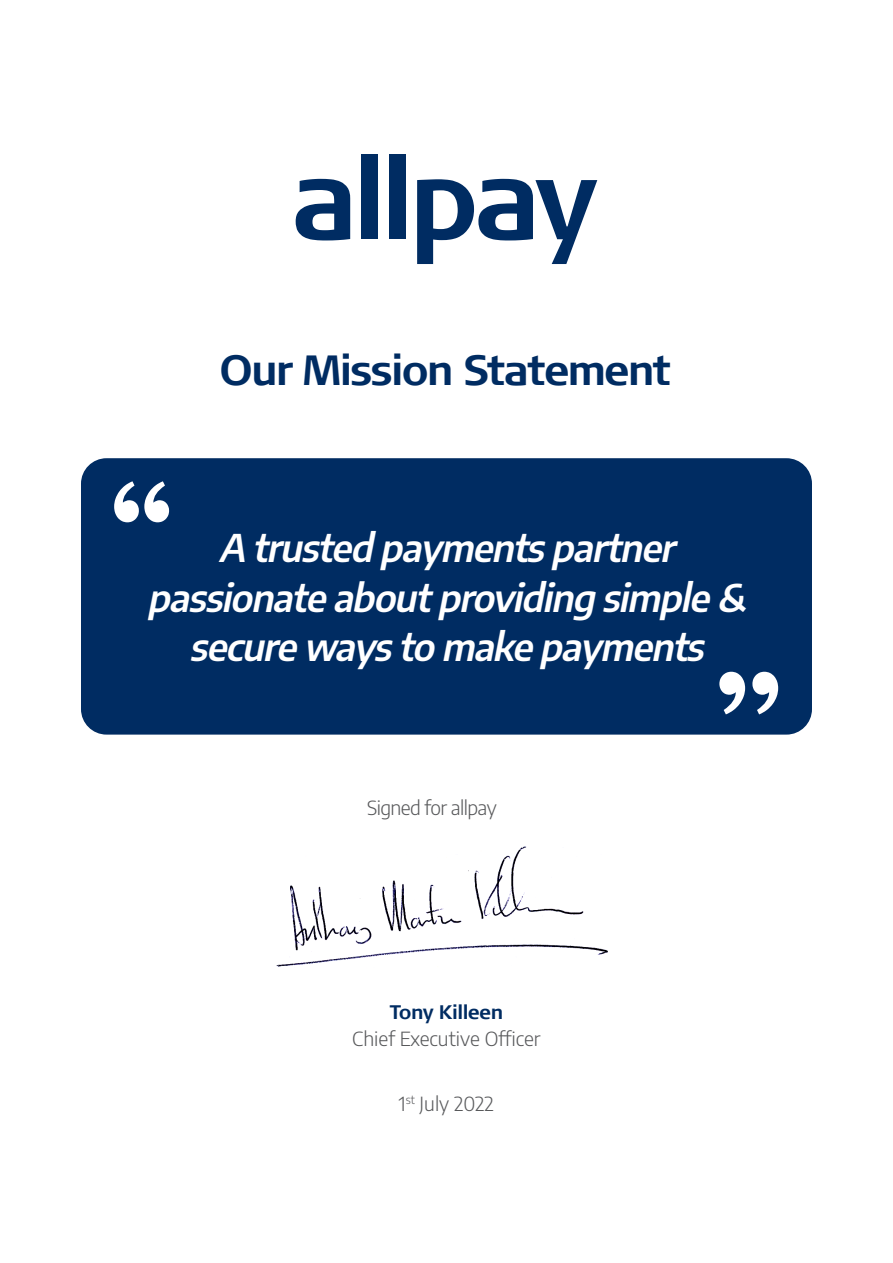
<style>
.page{position:relative;width:893px;height:1263px;background:#fff}
.page>*{position:absolute;margin:0;border:0;box-sizing:border-box;transform-origin:0 0}
.t1{font:700 42px "Signa Column";letter-spacing:-.05em;color:#002c62}
.t2{font:italic 600 37.5px "Encode Sans";color:#fff}
.t3{font:300 19.5px "Encode Sans";letter-spacing:-.005em;color:#57585a}
.t4{font:300 19.5px "Encode Sans";letter-spacing:-.03em;color:#57585a}
.t5{font:700 19.5px "Signa Column";letter-spacing:-.03em;color:#002c62}
</style>
<div class="page">
<svg style="left:296px;top:179px;width:54px;height:61px"></svg>
<div style="left:362px;top:155px;width:16px;height:84px;background:#002c62"></div>
<div style="left:389px;top:155px;width:16px;height:84px;background:#002c62"></div>
<svg style="left:417px;top:179px;width:180px;height:85px"></svg>
<img style="left:276px;top:846px;width:332px;height:121px">
<div style="left:81px;top:458px;width:731px;height:277px;background:#002c62;border-radius:26px"></div>
<svg style="left:114px;top:481px;width:55px;height:41px"></svg>
<svg style="left:719px;top:672px;width:59px;height:42px"></svg>
<p class="t1" style="left:219px;top:346px;width:454px">Our Mission Statement</p>
<p class="t2" style="left:218px;top:521px;width:467px">A trusted paymentspartner</p>
<p class="t2" style="left:147px;top:570px;width:609px">passionateaboutproviding simple&amp;</p>
<p class="t2" style="left:189px;top:620px;width:525px">securewaysto makepayments</p>
<p class="t4" style="left:367px;top:794px;width:131px">Signed for allpay</p>
<p class="t5" style="left:390px;top:1000px;width:115px">Tony Killeen</p>
<p class="t3" style="left:352px;top:1025px;width:190px">Chief Executive Officer</p>
<p class="t3" style="left:399px;top:1090px;width:97px">1<sup>st</sup> July 2022</p>
</div>
